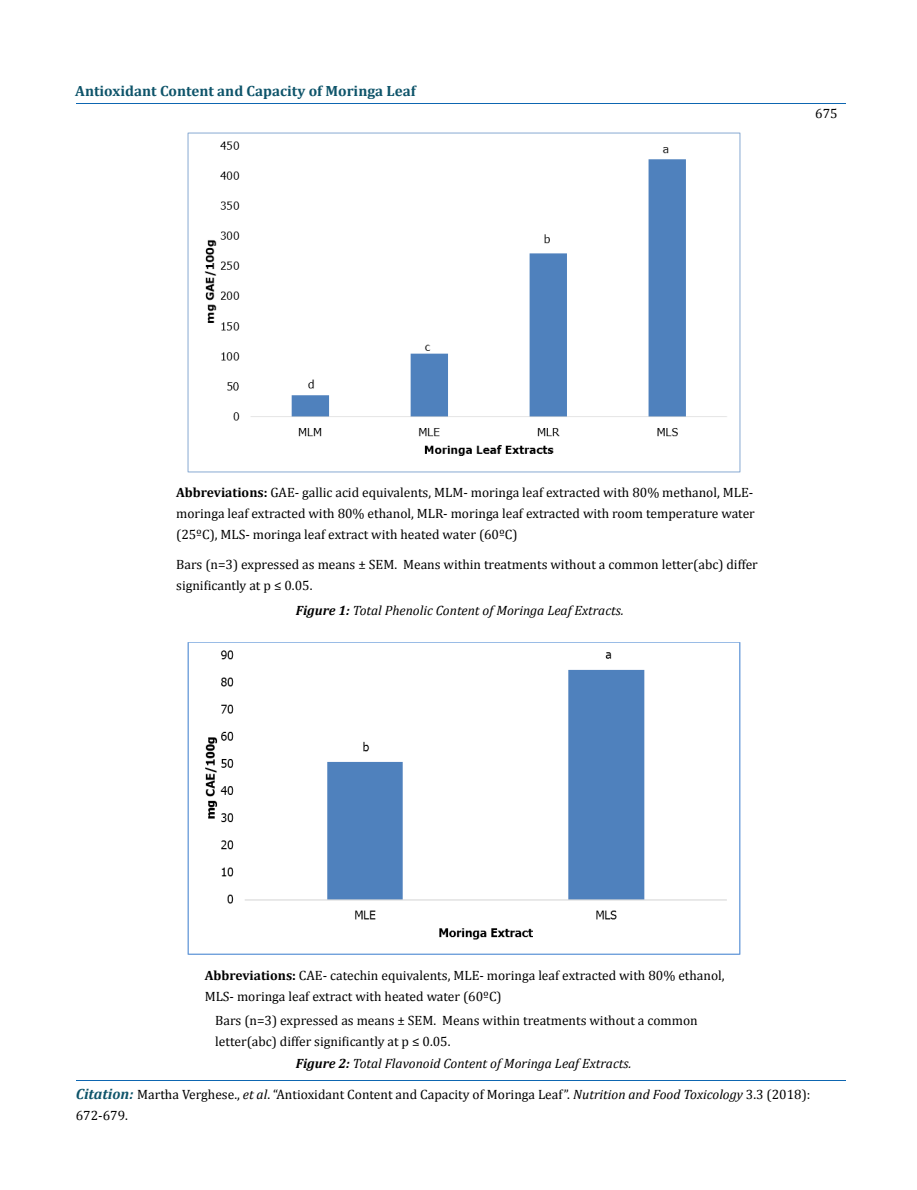
<style>
.page{position:relative;width:917px;height:1190px;background:#fff}
.page>*{position:absolute;margin:0;border:0;box-sizing:border-box;transform-origin:0 0}
.t1{font:700 14.85px "Cambria";color:#0e546a}
.t2{font:13.5px/21px "Cambria";color:#000}
.t3{font:italic 13.5px "Cambria";color:#000}
.s1{font-weight:700}
.s2{font-weight:700;font-style:italic;font-size:14.85px;color:#0e546a}
.s3{font-style:italic}
</style>
<div class="page">
<hr style="left:76px;top:103px;width:769px;height:1px;background:#0d66b1">
<hr style="left:76px;top:1080px;width:769px;height:1px;background:#0d66b1">
<img style="left:187px;top:133px;width:553px;height:339px">
<img style="left:187px;top:642px;width:553px;height:313px">
<p class="t1" style="left:75px;top:82px;width:342px">Antioxidant Content and Capacity of Moringa Leaf</p>
<p class="t2" style="left:815px;top:103px;width:24px">675</p>
<p class="t2" style="left:176px;top:481px;width:580px;text-align:justify"><span class="s1">Abbreviations:</span> GAE- gallic acid equivalents, MLM- moringa leaf extracted with 80% methanol, MLE&shy;moringa leaf extracted with 80% ethanol, MLR- moringa leaf extracted with room temperature water (25ºC), MLS- moringa leaf extract with heated water (60ºC)</p>
<p class="t2" style="left:176px;top:553px;width:583px">Bars (n=3) expressed as means ± SEM. Means within treatments without a common letter(abc) differ significantly at p ≤ 0.05.</p>
<p class="t3" style="left:296px;top:602px;width:329px"><span class="s1">Figure 1:</span> Total Phenolic Content of Moringa Leaf Extracts.</p>
<p class="t2" style="left:205px;top:964px;width:521px"><span class="s1">Abbreviations:</span> CAE- catechin equivalents, MLE- moringa leaf extracted with 80% ethanol,<br>MLS- moringa leaf extract with heated water (60ºC)</p>
<p class="t2" style="left:215px;top:1009px;width:484px">Bars (n=3) expressed as means ± SEM. Means within treatments without a common letter(abc) differ significantly at p ≤ 0.05.</p>
<p class="t3" style="left:296px;top:1055px;width:337px"><span class="s1">Figure 2:</span> Total Flavonoid Content of Moringa Leaf Extracts.</p>
<p class="t2" style="left:76px;top:1083px;width:736px"><span class="s2">Citation:</span> Martha Verghese., <span class="s3">et al</span>. “Antioxidant Content and Capacity of Moringa Leaf”. <span class="s3">Nutrition and Food Toxicology</span> 3.3 (2018):<br>672-679.</p>
</div>
